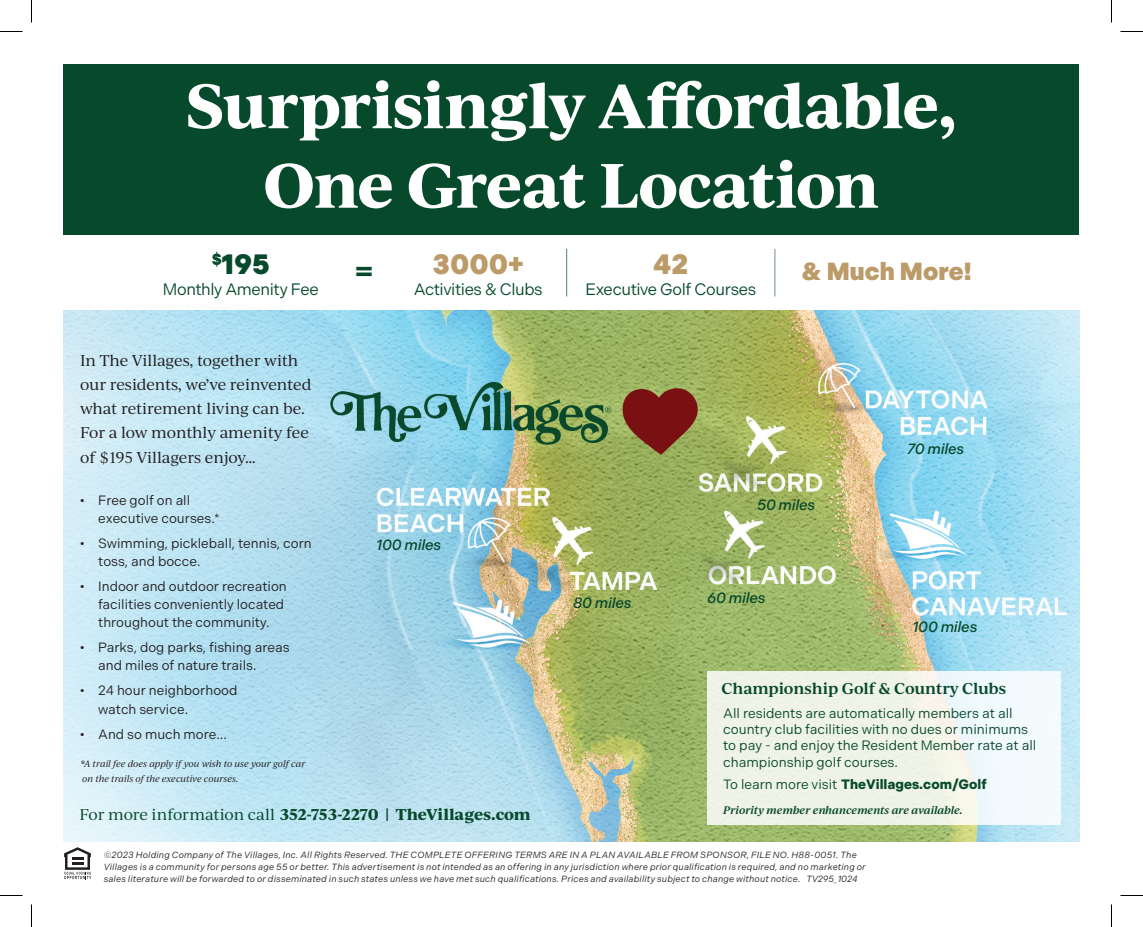
<style>
.page{position:relative;width:1143px;height:927px;background:#fff}
.page>*{position:absolute;margin:0;border:0;box-sizing:border-box;transform-origin:0 0}
.t1{font:700 60px/79.5px "Ivy Journal";letter-spacing:-.015em;color:#fff;text-align:center}
.t2{font:900 28.05px "Indivisible";color:#bc9b69}
.t3{font:900 28.05px "Indivisible";color:#06492b}
.t4{font:900 28.05px "Avenir";color:#06492b}
.t5{font:900 24.75px "Indivisible";color:#bc9b69}
.t6{font:16.5px "Indivisible";letter-spacing:-.025em;color:#06492b}
.t7{font:15px/24.2px "Ivy Journal";letter-spacing:-.01em;color:#231f20}
.t8{font:700 15px "Ivy Journal";letter-spacing:-.01em;color:#06492b}
.t9{font:600 15px "Ivy Journal";color:#06492b}
.t10{font:italic 500 14.85px "Indivisible";letter-spacing:-.015em;color:#06492b}
.t11{font:13.65px/16.4px "Indivisible";color:#06492b}
.t12{font:700 13.65px "Indivisible";color:#06492b}
.t13{font:13.5px/18.1px "Indivisible";color:#231f20}
.t14{font:italic 600 10.5px "Ivy Journal";letter-spacing:-.01em;color:#06492b}
.t15{font:italic 9px/12px "Indivisible";letter-spacing:.02em;color:#231f20}
.t16{font:italic 9px/15.1px "Ivy Journal";letter-spacing:-.01em;color:#231f20}
.s1{font-weight:400}
.s2{font-weight:400;font-size:13.5px}
</style>
<div class="page">
<img style="left:64px;top:310px;width:1015px;height:532px">
<div style="left:64px;top:64px;width:1015px;height:171px;background:#06492b"></div>
<hr style="left:564px;top:246px;width:3px;height:51px;background:#231f20;opacity:.15">
<hr style="left:773px;top:246px;width:3px;height:51px;background:#231f20;opacity:.15">
<svg style="left:64px;top:847px;width:27px;height:32px"></svg>
<div style="left:707px;top:671px;width:354px;height:154px;background:linear-gradient(to right,#eef1df,#f3f9fb)"></div>
<svg style="left:0;top:31px;width:22px;height:1px"></svg>
<svg style="left:1120px;top:31px;width:23px;height:1px"></svg>
<svg style="left:0;top:895px;width:22px;height:1px"></svg>
<svg style="left:1120px;top:895px;width:23px;height:1px"></svg>
<svg style="left:31px;top:0;width:1px;height:22px"></svg>
<svg style="left:31px;top:904px;width:1px;height:23px"></svg>
<svg style="left:1111px;top:0;width:1px;height:22px"></svg>
<svg style="left:1111px;top:904px;width:1px;height:23px"></svg>
<h1 class="t1" style="left:186px;top:64px;width:772px">Surprisingly Affordable,<br>One Great Location</h1>
<h2 class="t3" style="left:212px;top:248px;width:59px"><sup>$</sup>195</h2>
<h3 class="t6" style="left:163px;top:280px;width:158px">Monthly Amenity Fee</h3>
<h3 class="t7" style="left:80px;top:348px;width:233px">In The Villages, together with our residents, we’ve reinvented what retirement living can be.<br>For a low monthly amenity fee of $195 Villagers enjoy…</h3>
<h3 class="t13" style="left:98px;top:491px;width:123px;text-indent:-18px">• Free golf on all executive courses.*</h3>
<h3 class="t13" style="left:98px;top:534px;width:215px;text-indent:-18px">• Swimming, pickleball, tennis, corn toss, and bocce.</h3>
<h3 class="t13" style="left:98px;top:577px;width:190px;text-indent:-18px">• Indoor and outdoor recreation facilities conveniently located throughout the community.</h3>
<h3 class="t13" style="left:98px;top:639px;width:193px;text-indent:-18px">• Parks, dog parks, fishing areas and miles of nature trails.</h3>
<h3 class="t13" style="left:98px;top:682px;width:141px;text-indent:-18px">• 24 hour neighborhood watch service.</h3>
<h3 class="t13" style="left:80px;top:725px;width:148px">• And so much more…</h3>
<p class="t16" style="left:80px;top:756px;width:227px">*A trail fee does apply if you wish to use your golf car on the trails of the executive courses.</p>
<h2 class="t4" style="left:355px;top:246px;width:20px">=</h2>
<h2 class="t2" style="left:433px;top:248px;width:93px">3000+</h2>
<h3 class="t6" style="left:414px;top:280px;width:130px">Activities &amp; Clubs</h3>
<h3 class="t10" style="left:376px;top:536px;width:66px">100 miles</h3>
<h3 class="t8" style="left:80px;top:803px;width:453px"><span class="s1">For more information call</span> 352-753-2270 | TheVillages.com</h3>
<h2 class="t2" style="left:653px;top:248px;width:37px">42</h2>
<h3 class="t6" style="left:585px;top:280px;width:172px">Executive Golf Courses</h3>
<h3 class="t5" style="left:802px;top:257px;width:171px">&amp; Much More!</h3>
<h3 class="t10" style="left:907px;top:440px;width:58px">70 miles</h3>
<h3 class="t10" style="left:757px;top:497px;width:60px">50 miles</h3>
<h3 class="t10" style="left:573px;top:594px;width:60px">80 miles</h3>
<h3 class="t10" style="left:707px;top:590px;width:60px">60 miles</h3>
<h3 class="t10" style="left:912px;top:619px;width:66px">100 miles</h3>
<h3 class="t9" style="left:722px;top:677px;width:286px">Championship Golf &amp; Country Clubs</h3>
<h3 class="t11" style="left:723px;top:705px;width:315px">All residents are automatically members at all country club facilities with no dues or minimums to pay - and enjoy the Resident Member rate at all championship golf courses.</h3>
<h3 class="t12" style="left:723px;top:777px;width:265px"><span class="s2">To learn more visit</span> TheVillages.com/Golf</h3>
<p class="t14" style="left:723px;top:803px;width:241px">Priority member enhancements are available.</p>
<p class="t15" style="left:104px;top:849px;width:764px">©2023 Holding Company of The Villages, Inc. All Rights Reserved. THE COMPLETE OFFERING TERMS ARE IN A PLAN AVAILABLE FROM SPONSOR, FILE NO. H88-0051. The<br>Villages is a community for persons age 55 or better. This advertisement is not intended as an offering in any jurisdiction where prior qualification is required, and no marketing or sales literature will be forwarded to or disseminated in such states unless we have met such qualifications. Prices and availability subject to change without notice. TV295_1024</p>
</div>
